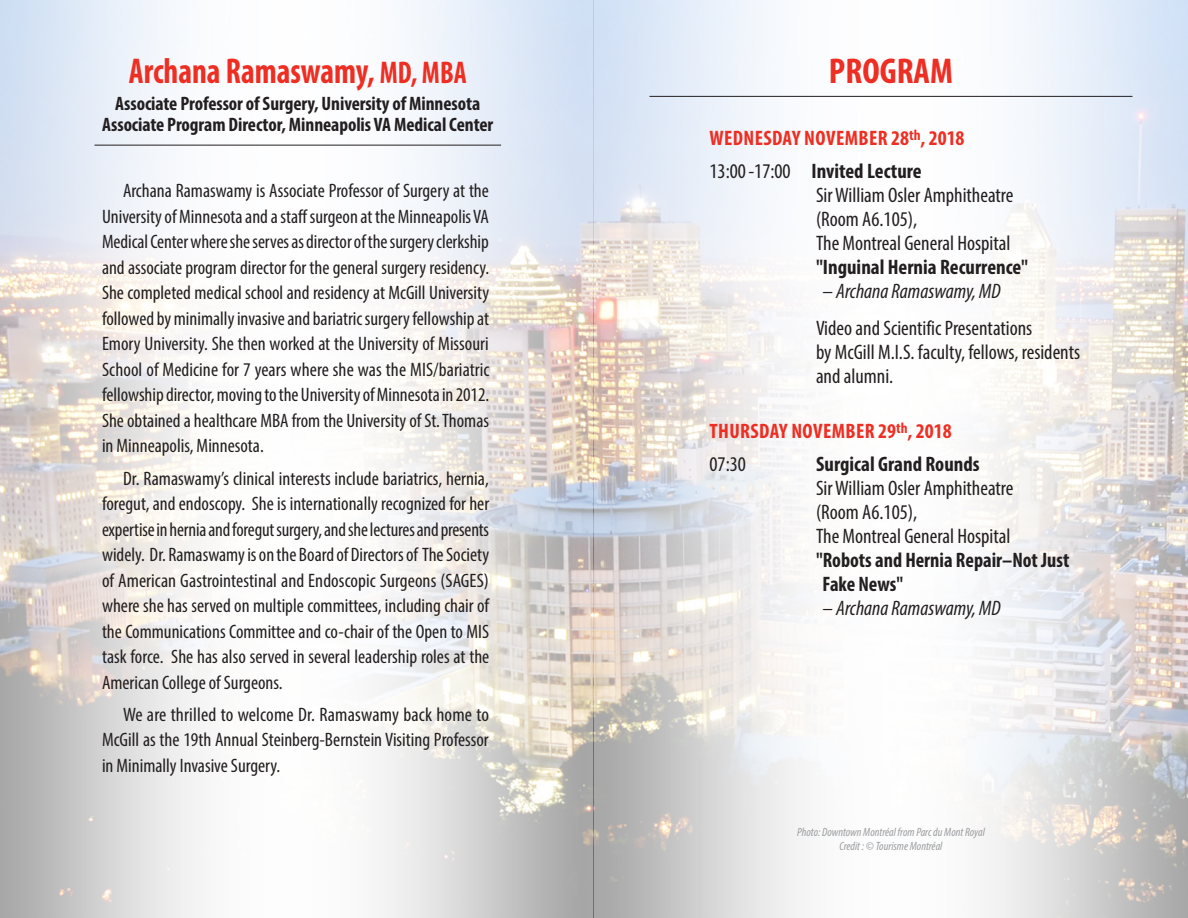
<style>
.page{position:relative;width:1188px;height:918px;background:#fff}
.page>*{position:absolute;margin:0;border:0;box-sizing:border-box;transform-origin:0 0}
.Body_Type{font:700 condensed 36px "Myriad Pro";color:#ee2e22;scale:.9 1}
.Body_Type-2{font:700 condensed 36px "Myriad Pro";color:#ee2e22}
.program_text{font:condensed 21px/24px "Myriad Pro";color:#231f20}
.program_text-2{font:700 condensed 21px "Myriad Pro";color:#231f20}
.program_text-3{font:700 condensed 21px "Myriad Pro";letter-spacing:.02em;color:#ee2e22}
.program_text-4{font:italic condensed 21px "Myriad Pro";color:#231f20}
.Body_Text{font:condensed 19.5px/25.5px "Myriad Pro";color:#231f20;text-align:justify}
.Body_Type-3{font:700 condensed 19.5px/21px "Myriad Pro";letter-spacing:-.005em;color:#231f20;text-align:center}
.program_text-5{font:italic condensed 12px "Myriad Pro";color:#9b9da0}
.s1{font-size:31.5px}
.s2{font-weight:700}
</style>
<div class="page">
<img style="left:0;top:0;width:1188px;height:918px">
<hr style="left:94px;top:145px;width:407px;height:1px;background:#231f20">
<hr style="left:650px;top:96px;width:483px;height:1px;background:#231f20">
<p class="Body_Type" style="left:129px;top:48px;width:377px">Archana Ramaswamy, <span class="s1">MD, MBA</span></p>
<p class="Body_Type-3" style="left:102px;top:93px;width:393px">Associate Professor of Surgery, University of Minnesota<br>Associate Program Director, Minneapolis VA Medical Center</p>
<p class="Body_Text" style="left:102px;top:178px;width:389px;text-indent:21px">Archana Ramaswamy is Associate Professor of Surgery at the University of Minnesota and a staff surgeon at the Minneapolis VA Medical Center where she serves as director of the surgery clerkship and associate program director for the general surgery residency.<br>She completed medical school and residency at McGill University followed by minimally invasive and bariatric surgery fellowship at Emory University. She then worked at the University of Missouri School of Medicine for 7 years where she was the MIS/bariatric fellowship director, moving to the University of Minnesota in 2012.<br>She obtained a healthcare MBA from the University of St. Thomas in Minneapolis, Minnesota.</p>
<p class="Body_Text" style="left:102px;top:465px;width:389px;text-indent:21px">Dr. Ramaswamy’s clinical interests include bariatrics, hernia, foregut, and endoscopy. She is internationally recognized for her expertise in hernia and foregut surgery, and she lectures and presents widely. Dr. Ramaswamy is on the Board of Directors of The Society of American Gastrointestinal and Endoscopic Surgeons (SAGES) where she has served on multiple committees, including chair of the Communications Committee and co-chair of the Open to MIS task force. She has also served in several leadership roles at the American College of Surgeons.</p>
<p class="Body_Text" style="left:102px;top:701px;width:389px;text-indent:21px">We are thrilled to welcome Dr. Ramaswamy back home to McGill as the 19th Annual Steinberg-Bernstein Visiting Professor in Minimally Invasive Surgery.</p>
<p class="Body_Type-2" style="left:829px;top:48px;width:126px">PROGRAM</p>
<p class="program_text-3" style="left:710px;top:125px;width:257px">WEDNESDAY NOVEMBER 28<sup>th</sup>, 2018</p>
<p class="program_text" style="left:816px;top:158px;width:214px;text-indent:-107px">13:00 -17:00 <span class="s2">Invited Lecture<br></span>Sir William Osler Amphitheatre (Room A6.105),<br>The Montreal General Hospital <span class="s2">"Inguinal Hernia Recurrence"</span></p>
<p class="program_text-4" style="left:823px;top:278px;width:180px">– Archana Ramaswamy, MD</p>
<p class="program_text" style="left:816px;top:316px;width:266px">Video and Scientific Presentations<br>by McGill M.I.S. faculty, fellows, residents and alumni.</p>
<p class="program_text-3" style="left:710px;top:418px;width:244px">THURSDAY NOVEMBER 29<sup>th</sup>, 2018</p>
<p class="program_text" style="left:709px;top:451px;width:38px">07:30</p>
<p class="program_text-2" style="left:816px;top:450px;width:165px">Surgical Grand Rounds</p>
<p class="program_text" style="left:816px;top:475px;width:199px">Sir William Osler Amphitheatre</p>
<p class="program_text" style="left:816px;top:499px;width:103px">(Room A6.105),</p>
<p class="program_text" style="left:816px;top:523px;width:196px">The Montreal General Hospital</p>
<p class="program_text-2" style="left:816px;top:546px;width:255px">"Robots and Hernia Repair–Not Just</p>
<p class="program_text-2" style="left:822px;top:570px;width:82px">Fake News"</p>
<p class="program_text-4" style="left:823px;top:595px;width:180px">– Archana Ramaswamy, MD</p>
<p class="program_text-5" style="left:797px;top:825px;width:189px">Photo: Downtown Montréal from Parc du Mont Royal</p>
<p class="program_text-5" style="left:840px;top:838px;width:104px">Credit : © Tourisme Montréal</p>
</div>
